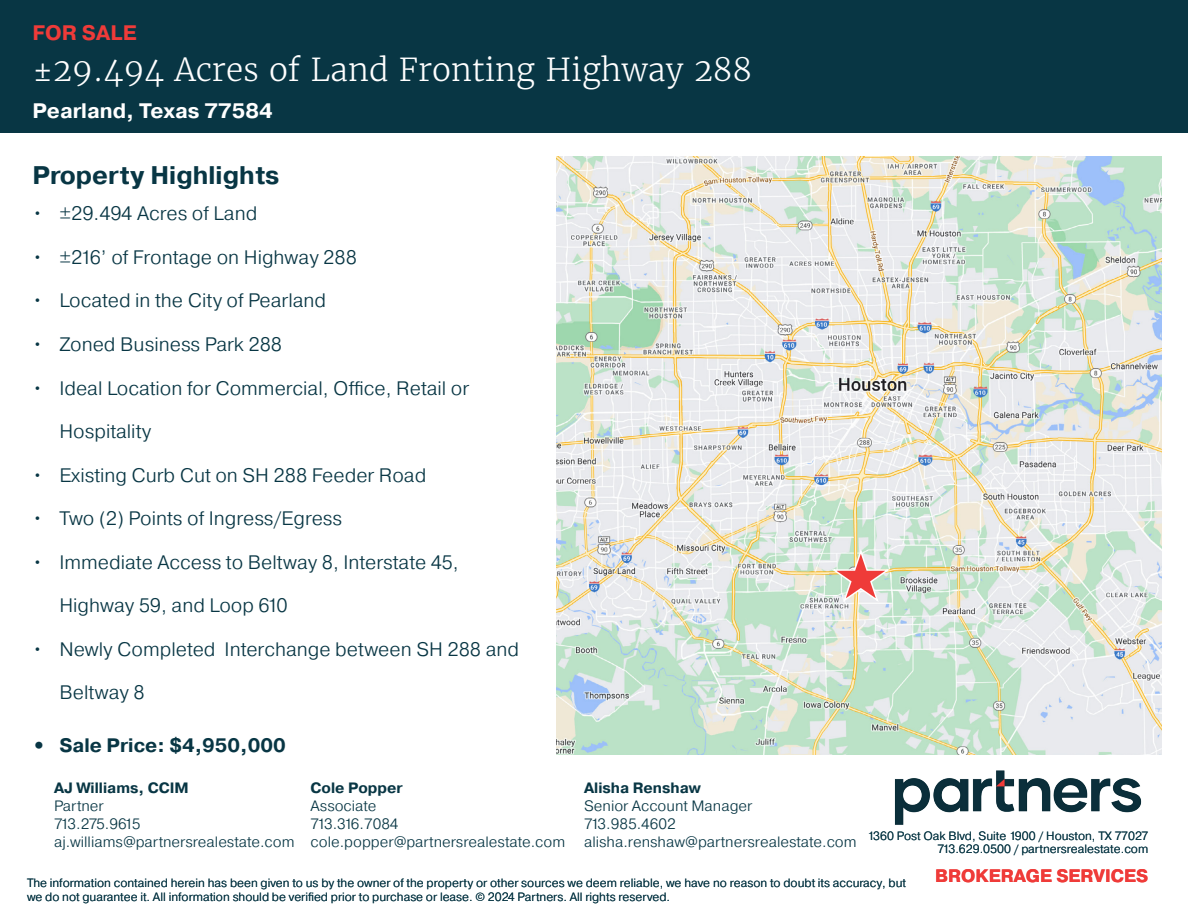
<style>
.page{position:relative;width:1188px;height:918px;background:#fff}
.page>*{position:absolute;margin:0;border:0;box-sizing:border-box;transform-origin:0 0}
.t1{font:300 31.5px "Merriweather";color:#fff}
.t2{font:700 25.5px "Pragmatica";color:#083644}
.t3{font:700 21px "Pragmatica";color:#fff}
.t4{font:700 21px "Pragmatica";letter-spacing:.005em;color:#ef3b39}
.t5{font:300 19.5px "Pragmatica";color:#083644}
.t6{font:700 19.5px "Pragmatica";color:#083644}
.t7{font:700 18px "Pragmatica";letter-spacing:.005em;color:#ef3b39}
.t8{font:300 15px/18px "Pragmatica";color:#083644}
.t9{font:700 15px "Pragmatica";color:#083644}
.t10{font:300 12px/13.5px "Pragmatica";color:#083644;text-align:right}
</style>
<div class="page">
<img style="left:556px;top:156px;width:606px;height:598px">
<img style="left:888px;top:754px;width:256px;height:71px">
<svg style="left:829px;top:549px;width:63px;height:55px;background:#dec4b8"></svg>
<div style="left:0;top:0;width:1188px;height:133px;background:#083644"></div>
<p class="t4" style="left:33px;top:19px;width:106px">FOR SALE</p>
<h1 class="t1" style="left:32px;top:51px;width:721px">±29.494 Acres of Land Fronting Highway 288</h1>
<p class="t3" style="left:32px;top:97px;width:242px">Pearland, Texas 77584</p>
<h2 class="t2" style="left:32px;top:158px;width:249px">Property Highlights</h2>
<p class="t5" style="left:32px;top:201px;width:227px">• ±29.494 Acres of Land</p>
<p class="t5" style="left:32px;top:245px;width:326px">• ±216’ of Frontage on Highway 288</p>
<p class="t5" style="left:32px;top:288px;width:295px">• Located in the City of Pearland</p>
<p class="t5" style="left:32px;top:332px;width:251px">• Zoned Business Park 288</p>
<p class="t5" style="left:32px;top:375px;width:438px">• Ideal Location for Commercial, Office, Retail or</p>
<p class="t5" style="left:59px;top:419px;width:93px">Hospitality</p>
<p class="t5" style="left:32px;top:462px;width:395px">• Existing Curb Cut on SH 288 Feeder Road</p>
<p class="t5" style="left:32px;top:506px;width:311px">• Two (2) Points of Ingress/Egress</p>
<p class="t5" style="left:32px;top:549px;width:428px">• Immediate Access to Beltway 8, Interstate 45,</p>
<p class="t5" style="left:59px;top:593px;width:230px">Highway 59, and Loop 610</p>
<p class="t5" style="left:32px;top:636px;width:488px">• Newly Completed Interchange between SH 288 and</p>
<p class="t5" style="left:59px;top:680px;width:87px">Beltway 8</p>
<p class="t6" style="left:32px;top:732px;width:255px">• Sale Price: $4,950,000</p>
<p class="t9" style="left:54px;top:778px;width:136px">AJ Williams, CCIM</p>
<p class="t8" style="left:54px;top:797px;width:242px">Partner<br>713.275.9615 aj.williams@partnersrealestate.com</p>
<p class="t9" style="left:311px;top:778px;width:94px">Cole Popper</p>
<p class="t8" style="left:311px;top:797px;width:256px">Associate<br>713.316.7084 cole.popper@partnersrealestate.com</p>
<p class="t9" style="left:584px;top:778px;width:118px">Alisha Renshaw</p>
<p class="t8" style="left:584px;top:797px;width:274px">Senior Account Manager<br>713.985.4602 alisha.renshaw@partnersrealestate.com</p>
<p class="t10" style="left:867px;top:829px;width:282px">1360 Post Oak Blvd, Suite 1900 / Houston, TX 77027<br>713.629.0500 / partnersrealestate.com</p>
<p class="t10" style="left:27px;top:876px;width:881px">The information contained herein has been given to us by the owner of the property or other sources we deem reliable, we have no reason to doubt its accuracy, but</p>
<p class="t7" style="left:935px;top:864px;width:215px">BROKERAGE SERVICES</p>
<p class="t10" style="left:27px;top:890px;width:645px">we do not guarantee it. All information should be verified prior to purchase or lease. © 2024 Partners. All rights reserved.</p>
</div>
